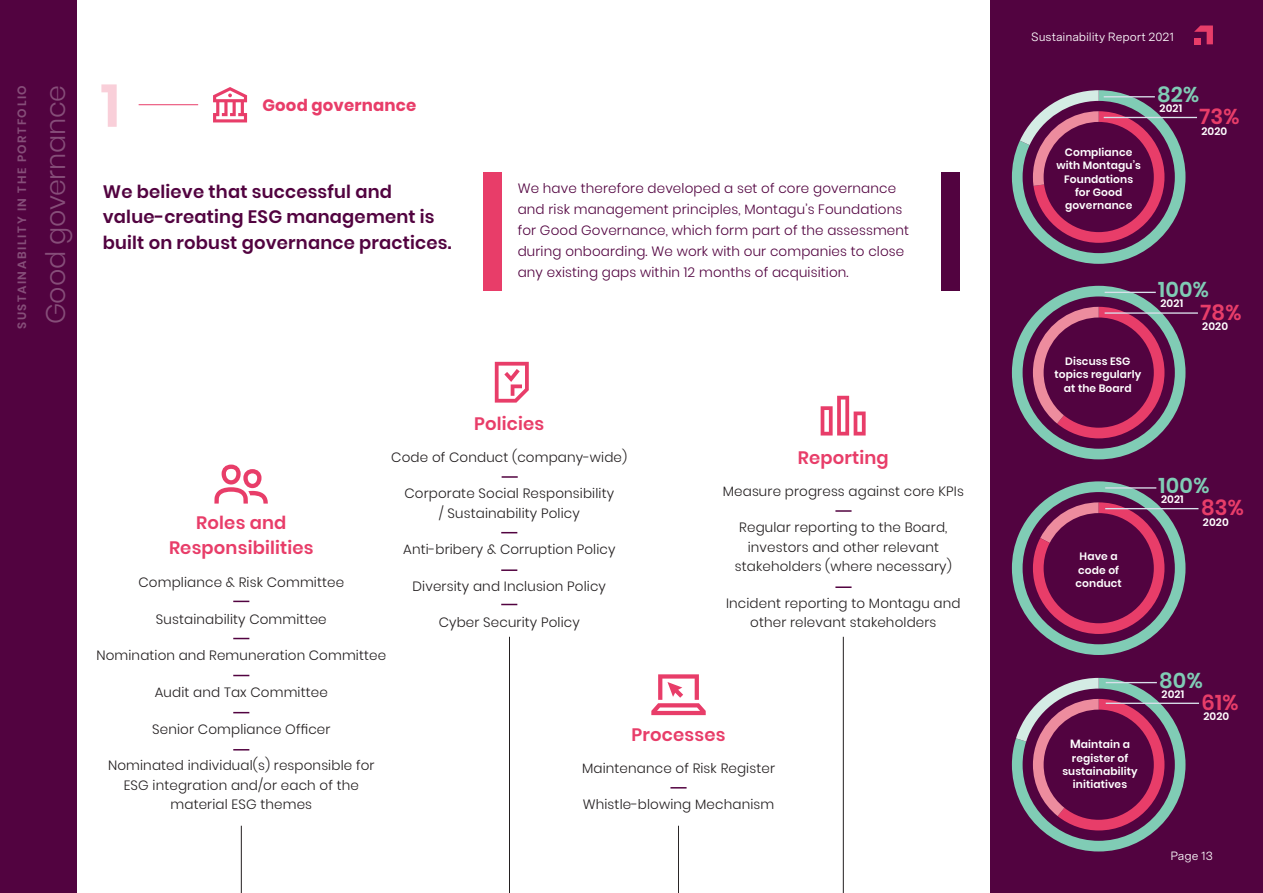
<style>
.page{position:relative;width:1263px;height:893px;background:#fff}
.page>*{position:absolute;margin:0;border:0;box-sizing:border-box;transform-origin:0 0}
.t1{font:600 60px "Poppins";color:#f9cfd9}
.t2{font:300 27px "Poppins";letter-spacing:-.01em;color:#864e79}
.t3{font:600 21.45px "Poppins";letter-spacing:.01em;color:#80ccb5}
.t4{font:600 21.45px "Poppins";letter-spacing:.01em;color:#e83d69}
.t5{font:600 18px/25.5px "Poppins";letter-spacing:.01em;color:#520340}
.t6{font:600 18px/25.5px "Poppins";letter-spacing:.01em;color:#e83d69;text-align:center}
.t7{font:700 16.5px "Poppins";letter-spacing:.01em;color:#e83d69}
.t8{font:300 13.5px/19.5px "Poppins";letter-spacing:.01em;color:#231f20;text-align:center}
.t9{font:300 13.5px/21px "Poppins";letter-spacing:.01em;color:#520340}
.t10{font:12px "Messina Sans";letter-spacing:-.005em;color:#fff}
.t11{font:600 12px "Poppins";letter-spacing:.135em;color:#864e79}
.t12{font:600 10.65px/13.4px "Poppins";letter-spacing:.01em;color:#fff;text-align:center}
.s1{font-size:12px}
</style>
<div class="page">
<div style="left:0;top:0;width:77px;height:893px;background:#520340"></div>
<hr style="left:843px;top:637px;width:1px;height:256px;background:#231f20">
<hr style="left:678px;top:826px;width:1px;height:67px;background:#231f20">
<hr style="left:241px;top:826px;width:1px;height:67px;background:#231f20">
<hr style="left:509px;top:637px;width:1px;height:256px;background:#231f20">
<svg style="left:495px;top:362px;width:34px;height:41px"></svg>
<svg style="left:651px;top:674px;width:55px;height:41px"></svg>
<svg style="left:821px;top:396px;width:45px;height:39px"></svg>
<svg style="left:214px;top:465px;width:54px;height:39px"></svg>
<svg style="left:233px;top:601px;width:16px;height:1px"></svg>
<svg style="left:233px;top:638px;width:16px;height:1px"></svg>
<svg style="left:233px;top:675px;width:16px;height:1px"></svg>
<svg style="left:670px;top:787px;width:17px;height:1px"></svg>
<svg style="left:502px;top:476px;width:16px;height:2px"></svg>
<svg style="left:835px;top:510px;width:16px;height:2px"></svg>
<svg style="left:835px;top:586px;width:16px;height:2px"></svg>
<svg style="left:233px;top:712px;width:16px;height:1px"></svg>
<svg style="left:501px;top:532px;width:16px;height:1px"></svg>
<svg style="left:233px;top:749px;width:16px;height:1px"></svg>
<svg style="left:501px;top:569px;width:16px;height:2px"></svg>
<svg style="left:501px;top:604px;width:16px;height:1px"></svg>
<div style="left:991px;top:0;width:272px;height:893px;background:#520340"></div>
<div style="left:483px;top:172px;width:19px;height:119px;background:#e83d69"></div>
<div style="left:941px;top:172px;width:19px;height:119px;background:#520340"></div>
<svg style="left:213px;top:87px;width:34px;height:35px"></svg>
<hr style="left:139px;top:104px;width:59px;height:1px;background:#e83d69">
<svg style="left:1012px;top:90px;width:173px;height:174px"></svg>
<hr style="left:1104px;top:96px;width:51px;height:1px;background:#d9e0eb">
<hr style="left:1104px;top:117px;width:93px;height:1px;background:#d9e0eb">
<svg style="left:1012px;top:286px;width:173px;height:173px"></svg>
<hr style="left:1105px;top:292px;width:51px;height:1px;background:#d9e0eb">
<hr style="left:1105px;top:312px;width:93px;height:2px;background:#d9e0eb">
<svg style="left:1012px;top:481px;width:173px;height:174px"></svg>
<hr style="left:1105px;top:487px;width:51px;height:2px;background:#d9e0eb">
<hr style="left:1105px;top:508px;width:93px;height:1px;background:#d9e0eb">
<svg style="left:1012px;top:678px;width:173px;height:173px"></svg>
<hr style="left:1106px;top:682px;width:51px;height:1px;background:#d9e0eb">
<hr style="left:1106px;top:703px;width:93px;height:1px;background:#d9e0eb">
<svg style="left:1194px;top:26px;width:19px;height:18px"></svg>
<p class="t11" style="left:15px;top:329px;width:246px;rotate:-90deg">SUSTAINABILITY IN THE PORTFOLIO</p>
<p class="t2" style="left:40px;top:324px;width:241px;rotate:-90deg">Good governance</p>
<p class="t1" style="left:101px;top:71px;width:21px">1</p>
<p class="t7" style="left:262px;top:95px;width:155px">Good governance</p>
<p class="t5" style="left:103px;top:179px;width:350px">We believe that successful and value-creating ESG management is built on robust governance practices.</p>
<p class="t9" style="left:518px;top:178px;width:393px">We have therefore developed a set of core governance and risk management principles, Montagu’s Foundations for Good Governance, which form part of the assessment during onboarding. We work with our companies to close any existing gaps within 12 months of acquisition.</p>
<p class="t6" style="left:474px;top:411px;width:72px">Policies</p>
<p class="t8" style="left:391px;top:447px;width:237px">Code of Conduct (company-wide)</p>
<p class="t8" style="left:404px;top:484px;width:211px">Corporate Social Responsibility / Sustainability Policy</p>
<p class="t8" style="left:403px;top:540px;width:214px">Anti-bribery &amp; Corruption Policy</p>
<p class="t8" style="left:413px;top:576px;width:195px">Diversity and Inclusion Policy</p>
<p class="t8" style="left:439px;top:613px;width:143px">Cyber Security Policy</p>
<p class="t6" style="left:798px;top:445px;width:92px">Reporting</p>
<p class="t8" style="left:723px;top:481px;width:243px">Measure progress against core KPIs</p>
<p class="t8" style="left:735px;top:518px;width:218px">Regular reporting to the Board, investors and other relevant stakeholders (where necessary)</p>
<p class="t8" style="left:726px;top:593px;width:236px">Incident reporting to Montagu and other relevant stakeholders</p>
<p class="t6" style="left:169px;top:510px;width:146px">Roles and<br>Responsibilities</p>
<p class="t8" style="left:138px;top:573px;width:207px">Compliance &amp; Risk Committee</p>
<p class="t8" style="left:156px;top:610px;width:172px">Sustainability Committee</p>
<p class="t8" style="left:96px;top:646px;width:291px">Nomination and Remuneration Committee</p>
<p class="t8" style="left:155px;top:683px;width:175px">Audit and Tax Committee</p>
<p class="t8" style="left:152px;top:719px;width:180px">Senior Compliance Officer</p>
<p class="t8" style="left:108px;top:756px;width:268px">Nominated individual(s) responsible for<br>ESG integration and/or each of the material ESG themes</p>
<p class="t6" style="left:631px;top:722px;width:95px">Processes</p>
<p class="t8" style="left:582px;top:758px;width:194px">Maintenance of Risk Register</p>
<p class="t8" style="left:583px;top:795px;width:193px">Whistle-blowing Mechanism</p>
<p class="t10" style="left:1031px;top:28px;width:145px">Sustainability Report 2021</p>
<p class="t3" style="left:1157px;top:82px;width:44px">82%</p>
<p class="t12" style="left:1159px;top:101px;width:24px">2021</p>
<p class="t4" style="left:1199px;top:104px;width:42px">73%</p>
<p class="t12" style="left:1056px;top:146px;width:86px">Compliance with Montagu’s<br>Foundations</p>
<p class="t12" style="left:1075px;top:186px;width:49px">for Good</p>
<p class="t12" style="left:1065px;top:199px;width:69px">governance</p>
<p class="t12" style="left:1201px;top:124px;width:27px">2020</p>
<p class="t12" style="left:1054px;top:354px;width:88px">Discuss ESG topics regularly at the Board</p>
<p class="t3" style="left:1158px;top:277px;width:52px">100%</p>
<p class="t12" style="left:1202px;top:320px;width:27px">2020</p>
<p class="t12" style="left:1160px;top:297px;width:24px">2021</p>
<p class="t4" style="left:1200px;top:300px;width:42px">78%</p>
<p class="t12" style="left:1075px;top:550px;width:48px">Have a code of conduct</p>
<p class="t3" style="left:1158px;top:473px;width:52px">100%</p>
<p class="t12" style="left:1203px;top:515px;width:27px">2020</p>
<p class="t12" style="left:1161px;top:493px;width:24px">2021</p>
<p class="t4" style="left:1201px;top:495px;width:44px">83%</p>
<p class="t12" style="left:1062px;top:738px;width:77px"><span class="s1">M</span>aintain a register of sustainability initiatives</p>
<p class="t3" style="left:1159px;top:668px;width:45px">80%</p>
<p class="t12" style="left:1161px;top:687px;width:24px">2021</p>
<p class="t4" style="left:1201px;top:690px;width:38px">61%</p>
<p class="t12" style="left:1203px;top:710px;width:27px">2020</p>
<p class="t10" style="left:1170px;top:848px;width:44px">Page 13</p>
</div>
